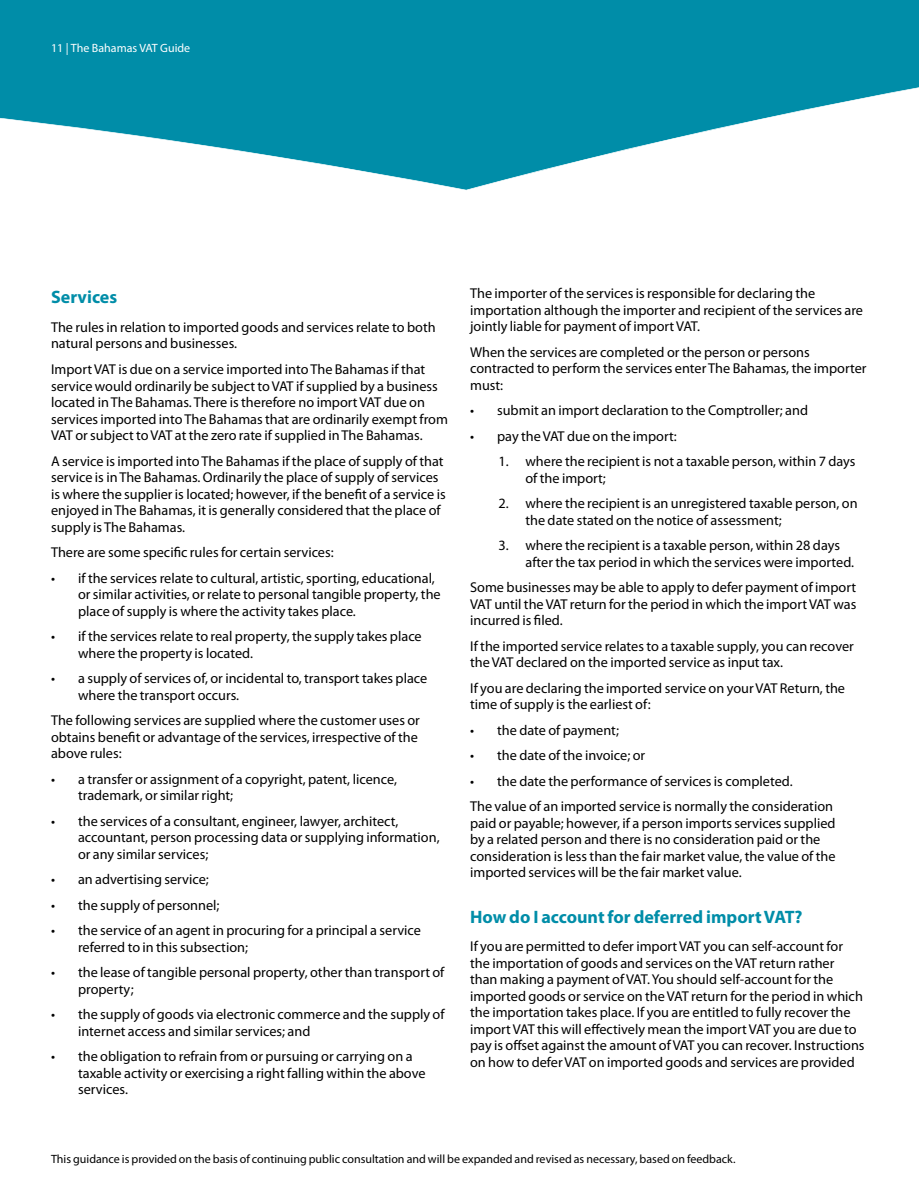
<style>
.page{position:relative;width:919px;height:1187px;background:#fff}
.page>*{position:absolute;margin:0;border:0;box-sizing:border-box;transform-origin:0 0}
.t1{font:700 18px "Myriad Pro";color:#008da8}
.t2{font:14.25px/16.5px "Myriad Pro";color:#000}
.t3{font:12px "Myriad Pro";color:#000}
.t4{font:12px "Myriad Pro";color:#fff}
</style>
<div class="page">
<svg style="left:0;top:0;width:918px;height:190px;fill:#008da8"></svg>
<p class="t4" style="left:51px;top:40px;width:141px">11 | The Bahamas VAT Guide</p>
<p class="t1" style="left:51px;top:285px;width:68px">Services</p>
<p class="t2" style="left:51px;top:319px;width:386px">The rules in relation to imported goods and services relate to both natural persons and businesses.</p>
<p class="t2" style="left:51px;top:361px;width:398px">Import VAT is due on a service imported into The Bahamas if that service would ordinarily be subject to VAT if supplied by a business located in The Bahamas. There is therefore no import VAT due on services imported into The Bahamas that are ordinarily exempt from VAT or subject to VAT at the zero rate if supplied in The Bahamas.</p>
<p class="t2" style="left:51px;top:452px;width:396px">A service is imported into The Bahamas if the place of supply of that service is in The Bahamas. Ordinarily the place of supply of services is where the supplier is located; however, if the benefit of a service is enjoyed in The Bahamas, it is generally considered that the place of supply is The Bahamas.</p>
<p class="t2" style="left:51px;top:544px;width:284px">There are some specific rules for certain services:</p>
<p class="t2" style="left:78px;top:569px;width:364px;text-indent:-27px">• if the services relate to cultural, artistic, sporting, educational, or similar activities, or relate to personal tangible property, the place of supply is where the activity takes place.</p>
<p class="t2" style="left:78px;top:628px;width:345px;text-indent:-27px">• if the services relate to real property, the supply takes place where the property is located.</p>
<p class="t2" style="left:78px;top:670px;width:351px;text-indent:-27px">• a supply of services of, or incidental to, transport takes place where the transport occurs.</p>
<p class="t2" style="left:51px;top:712px;width:370px">The following services are supplied where the customer uses or obtains benefit or advantage of the services, irrespective of the above rules:</p>
<p class="t2" style="left:78px;top:770px;width:320px;text-indent:-27px">• a transfer or assignment of a copyright, patent, licence, trademark, or similar right;</p>
<p class="t2" style="left:78px;top:812px;width:363px;text-indent:-27px">• the services of a consultant, engineer, lawyer, architect, accountant, person processing data or supplying information, or any similar services;</p>
<p class="t2" style="left:51px;top:870px;width:159px">• an advertising service;</p>
<p class="t2" style="left:51px;top:896px;width:170px">• the supply of personnel;</p>
<p class="t2" style="left:78px;top:921px;width:344px;text-indent:-27px">• the service of an agent in procuring for a principal a service referred to in this subsection;</p>
<p class="t2" style="left:78px;top:963px;width:368px;text-indent:-27px">• the lease of tangible personal property, other than transport of property;</p>
<p class="t2" style="left:78px;top:1005px;width:368px;text-indent:-27px">• the supply of goods via electronic commerce and the supply of internet access and similar services; and</p>
<p class="t2" style="left:78px;top:1047px;width:349px;text-indent:-27px">• the obligation to refrain from or pursuing or carrying on a taxable activity or exercising a right falling within the above services.</p>
<p class="t2" style="left:470px;top:285px;width:394px">The importer of the services is responsible for declaring the importation although the importer and recipient of the services are jointly liable for payment of import VAT.</p>
<p class="t2" style="left:470px;top:343px;width:398px">When the services are completed or the person or persons contracted to perform the services enter The Bahamas, the importer must:</p>
<p class="t2" style="left:470px;top:402px;width:339px">• submit an import declaration to the Comptroller; and</p>
<p class="t2" style="left:470px;top:427px;width:208px">• pay the VAT due on the import:</p>
<p class="t2" style="left:525px;top:453px;width:331px;text-indent:-27px">1. where the recipient is not a taxable person, within 7 days of the import;</p>
<p class="t2" style="left:525px;top:495px;width:333px;text-indent:-27px">2. where the recipient is an unregistered taxable person, on the date stated on the notice of assessment;</p>
<p class="t2" style="left:525px;top:537px;width:330px;text-indent:-27px">3. where the recipient is a taxable person, within 28 days after the tax period in which the services were imported.</p>
<p class="t2" style="left:470px;top:579px;width:387px;text-align:justify">Some businesses may be able to apply to defer payment of import VAT until the VAT return for the period in which the import VAT was incurred is filed.</p>
<p class="t2" style="left:470px;top:637px;width:385px">If the imported service relates to a taxable supply, you can recover the VAT declared on the imported service as input tax.</p>
<p class="t2" style="left:470px;top:679px;width:376px">If you are declaring the imported service on your VAT Return, the time of supply is the earliest of:</p>
<p class="t2" style="left:470px;top:721px;width:150px">• the date of payment;</p>
<p class="t2" style="left:470px;top:747px;width:177px">• the date of the invoice; or</p>
<p class="t2" style="left:470px;top:768px;width:364px;line-height:25.5px">• the date the performance of services is completed.<br>The value of an imported service is normally the consideration</p>
<p class="t2" style="left:470px;top:814px;width:367px">paid or payable; however, if a person imports services supplied by a related person and there is no consideration paid or the consideration is less than the fair market value, the value of the imported services will be the fair market value.</p>
<p class="t1" style="left:470px;top:904px;width:334px">How do I account for deferred import VAT?</p>
<p class="t2" style="left:470px;top:937px;width:396px">If you are permitted to defer import VAT you can self-account for the importation of goods and services on the VAT return rather than making a payment of VAT. You should self-account for the imported goods or service on the VAT return for the period in which the importation takes place. If you are entitled to fully recover the import VAT this will effectively mean the import VAT you are due to pay is offset against the amount of VAT you can recover. Instructions on how to defer VAT on imported goods and services are provided</p>
<p class="t3" style="left:51px;top:1151px;width:686px">This guidance is provided on the basis of continuing public consultation and will be expanded and revised as necessary, based on feedback.</p>
</div>
